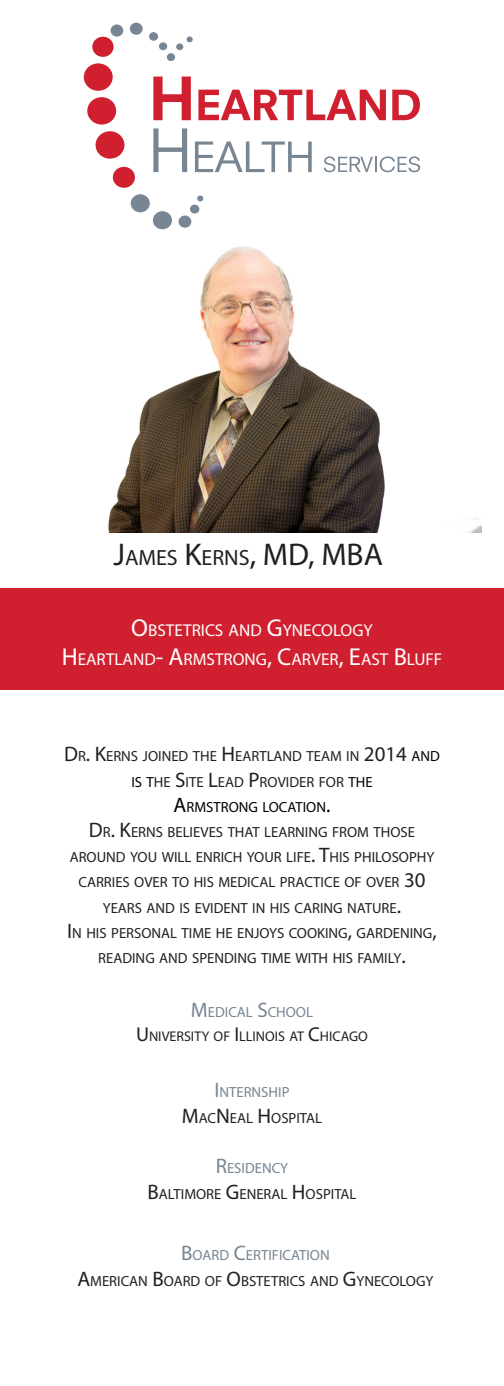
<style>
.page{position:relative;width:504px;height:1386px;background:#fff}
.page>*{position:absolute;margin:0;border:0;box-sizing:border-box;transform-origin:0 0}
.t1{font:31.5px "Myriad Pro";color:#231f20}
.t2{font:17.15px/29.4px "Myriad Pro";color:#fff;text-align:center}
.t3{font:14.7px/25.2px "Myriad Pro";color:#231f20;text-align:center}
.t4{font:14.7px "Myriad Pro";color:#788592}
.t5{font:14.17px "Myriad Pro";color:#231f20}
.s1{font-size:22.05px}
.s2{font-size:24.5px}
.s3{font-size:21px}
.s4{color:#000}
.s5{font-size:21px;color:#000}
.s6{font-size:20.12px}
.s7{font-size:21px;color:#788592}
.s8{color:#788592}
</style>
<div class="page">
<img style="left:108px;top:217px;width:373px;height:315px">
<div style="left:96px;top:131px;width:28px;height:28px;background:#d0202f;border-radius:50%"></div>
<div style="left:149px;top:32px;width:9px;height:9px;background:#788592;border-radius:50%"></div>
<div style="left:113px;top:167px;width:22px;height:21px;background:#d0202f;border-radius:50%"></div>
<div style="left:84px;top:63px;width:29px;height:28px;background:#d0202f;border-radius:50%"></div>
<div style="left:87px;top:97px;width:29px;height:28px;background:#d0202f;border-radius:50%"></div>
<div style="left:92px;top:37px;width:22px;height:20px;background:#d0202f;border-radius:50%"></div>
<div style="left:130px;top:23px;width:13px;height:12px;background:#788592;border-radius:50%"></div>
<div style="left:111px;top:25px;width:12px;height:12px;background:#788592;border-radius:50%"></div>
<div style="left:159px;top:42px;width:8px;height:8px;background:#788592;border-radius:50%"></div>
<div style="left:167px;top:53px;width:8px;height:8px;background:#788592;border-radius:50%"></div>
<svg style="left:187px;top:36px;width:6px;height:6px"></svg>
<svg style="left:153px;top:77px;width:38px;height:43px"></svg>
<svg style="left:198px;top:90px;width:188px;height:30px"></svg>
<svg style="left:392px;top:90px;width:28px;height:30px"></svg>
<svg style="left:153px;top:128px;width:34px;height:44px"></svg>
<svg style="left:195px;top:142px;width:117px;height:30px"></svg>
<svg style="left:324px;top:156px;width:96px;height:16px"></svg>
<div style="left:153px;top:211px;width:19px;height:18px;background:#788592;border-radius:50%"></div>
<div style="left:131px;top:194px;width:19px;height:18px;background:#788592;border-radius:50%"></div>
<div style="left:179px;top:216px;width:12px;height:12px;background:#788592;border-radius:50%"></div>
<div style="left:190px;top:205px;width:9px;height:9px;background:#788592;border-radius:50%"></div>
<svg style="left:197px;top:196px;width:6px;height:5px"></svg>
<div style="left:176px;top:43px;width:7px;height:7px;background:#788592;border-radius:50%"></div>
<div style="left:0;top:588px;width:504px;height:102px;background:#d0202f"></div>
<h1 class="t1" style="left:113px;top:535px;width:270px">J<span class="s1">AMES</span> K<span class="s1">ERNS</span>, MD, MBA</h1>
<p class="t2" style="left:62px;top:615px;width:382px"><span class="s2">O</span>BSTETRICS AND <span class="s2">G</span>YNECOLOGY<br><span class="s2">H</span> EARTLAND<span class="s2">- A</span>RMSTRONG<span class="s2">, C</span>ARVER<span class="s2">, E</span>AST <span class="s2">B</span>LUFF</p>
<p class="t3" style="left:64px;top:744px;width:376px"><span class="s3">D</span>R<span class="s3">. K</span>ERNS JOINED THE <span class="s3">H</span> EARTLAND TEAM IN <span class="s3">2014</span> <span class="s4">AND IS T</span>HE <span class="s3">S</span>ITE <span class="s3">L</span>EAD <span class="s3">P</span>ROVIDER FOR <span class="s4">THE<br></span><span class="s5">A</span><span class="s4">RMSTRONG LOCATION</span><span class="s5">.<br></span><span class="s3">D</span>R<span class="s3">. K</span>ERNS BELIEVES THAT LEARNING FROM THOSE AROUND YOU WILL ENRICH YOUR LIFE<span class="s3">. T</span>HIS PHILOSOPHY CARRIES OVER TO HIS MEDICAL PRACTICE OF OVER <span class="s3">30<br></span>YEARS AND IS EVIDENT IN HIS CARING NATURE<span class="s3">.<br>I</span> N HIS PERSONAL TIME HE ENJOYS COOKING<span class="s3">,</span> GARDENING<span class="s3">, </span>READING AND SPENDING TIME WITH HIS FAMILY<span class="s3">.</span></p>
<p class="t4" style="left:191px;top:1003px;width:124px"><span class="s3">M</span> EDICAL <span class="s3">S</span>CHOOL</p>
<p class="t5" style="left:136px;top:1028px;width:233px"><span class="s6">U</span> NIVERSITY OF <span class="s6">I</span> LLINOIS AT <span class="s6">C</span>HICAGO</p>
<p class="t3" style="left:182px;top:1080px;width:142px"><span class="s7">I</span> <span class="s8">NTERNSHIP<br></span><span class="s3">M</span>AC<span class="s3">N</span> EAL <span class="s3">H</span> OSPITAL</p>
<p class="t3" style="left:148px;top:1156px;width:210px"><span class="s7">R</span><span class="s8">ESIDENCY<br></span><span class="s3">B</span>ALTIMORE <span class="s3">G</span>ENERAL <span class="s3">H</span> OSPITAL</p>
<p class="t3" style="left:77px;top:1243px;width:358px"><span class="s7">B</span><span class="s8">OARD</span> <span class="s7">C</span><span class="s8">ERTIFICATION<br></span><span class="s3">A</span>MERICAN <span class="s3">B</span>OARD OF <span class="s3">O</span>BSTETRICS AND <span class="s3">G</span>YNECOLOGY</p>
</div>
